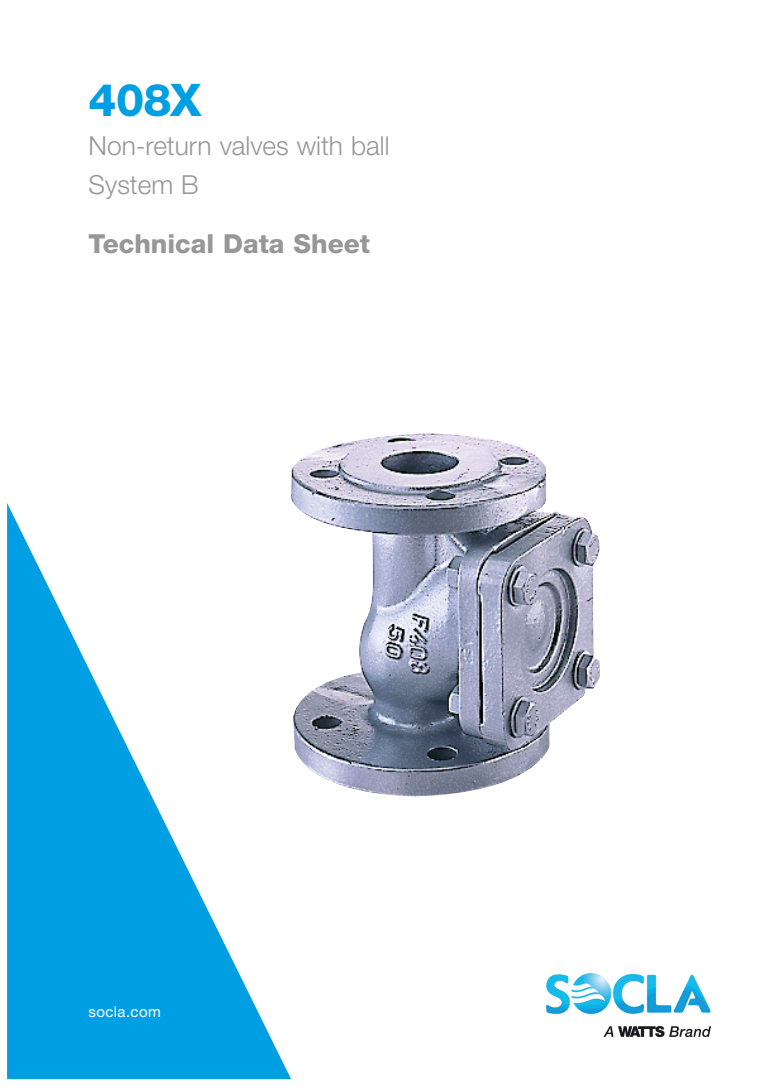
<style>
.page{position:relative;width:780px;height:1088px;background:#fff}
.page>*{position:absolute;margin:0;border:0;box-sizing:border-box;transform-origin:0 0}
.Headline_1__color_va{font:800 45px "Helvetica Neue LT Std";color:#009fe3}
.t1{font:300 26.25px/38.8px "Helvetica Neue LT Std";color:#989797}
.t2{font:800 26.25px "Helvetica Neue LT Std";color:#989797}
.t3{font:15px "Helvetica Neue LT Std";letter-spacing:.025em;color:#fff}
</style>
<div class="page">
<img style="left:546px;top:974px;width:164px;height:62px">
<svg style="left:7px;top:503px;width:284px;height:576px"></svg>
<img style="left:291px;top:433px;width:309px;height:363px">
<p class="Headline_1__color_va" style="left:89px;top:73px;width:114px">408X</p>
<p class="t1" style="left:89px;top:126px;width:302px">Non-return valves with ball<br>System B</p>
<p class="t2" style="left:89px;top:228px;width:283px">Technical Data Sheet</p>
<p class="t3" style="left:89px;top:1003px;width:74px">socla.com</p>
</div>
